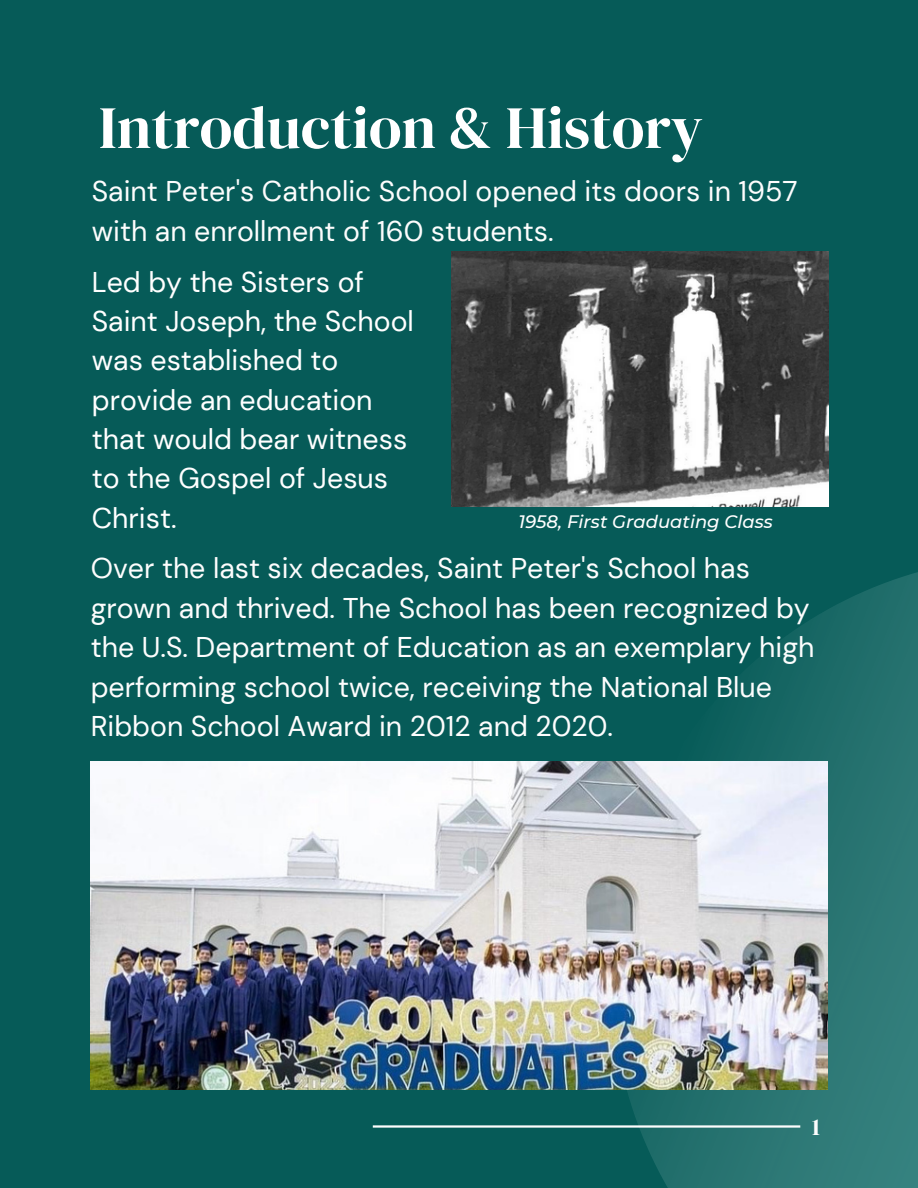
<style>
.page{position:relative;width:918px;height:1188px;background:#065b58}
.page>*{position:absolute;margin:0;border:0;box-sizing:border-box;transform-origin:0 0}
.t1{font:60px "DM Serif Display";color:#fff}
.t2{font:28.5px/39.3px "DM Sans";color:#fdfdfd}
.t3{font:28.5px/39.3px "DM Sans";color:#fff}
.t4{font:24px "DM Serif Display";color:#fdfdfd}
.t5{font:italic 500 18px "Montserrat";color:#fff}
</style>
<div class="page">
<svg style="left:627px;top:572px;width:291px;height:616px"></svg>
<hr style="left:373px;top:1125px;width:427px;height:3px;background:#fdfdfd">
<img style="left:452px;top:251px;width:377px;height:256px">
<img style="left:91px;top:761px;width:737px;height:329px">
<p class="t1" style="left:99px;top:86px;width:606px">Introduction &amp; History</p>
<p class="t2" style="left:92px;top:172px;width:708px">Saint Peter's Catholic School opened its doors in 1957 with an enrollment of 160 students.</p>
<p class="t3" style="left:92px;top:262px;width:324px">Led by the Sisters of<br>Saint Joseph, the School was established to provide an education that would bear witness to the Gospel of Jesus<br>Christ.</p>
<p class="t5" style="left:519px;top:510px;width:256px">1958, First Graduating Class</p>
<p class="t2" style="left:91px;top:549px;width:725px">Over the last six decades, Saint Peter's School has grown and thrived. The School has been recognized by the U.S. Department of Education as an exemplary high performing school twice, receiving the National Blue Ribbon School Award in 2012 and 2020.</p>
<p class="t4" style="left:812px;top:1110px;width:10px">1</p>
</div>
